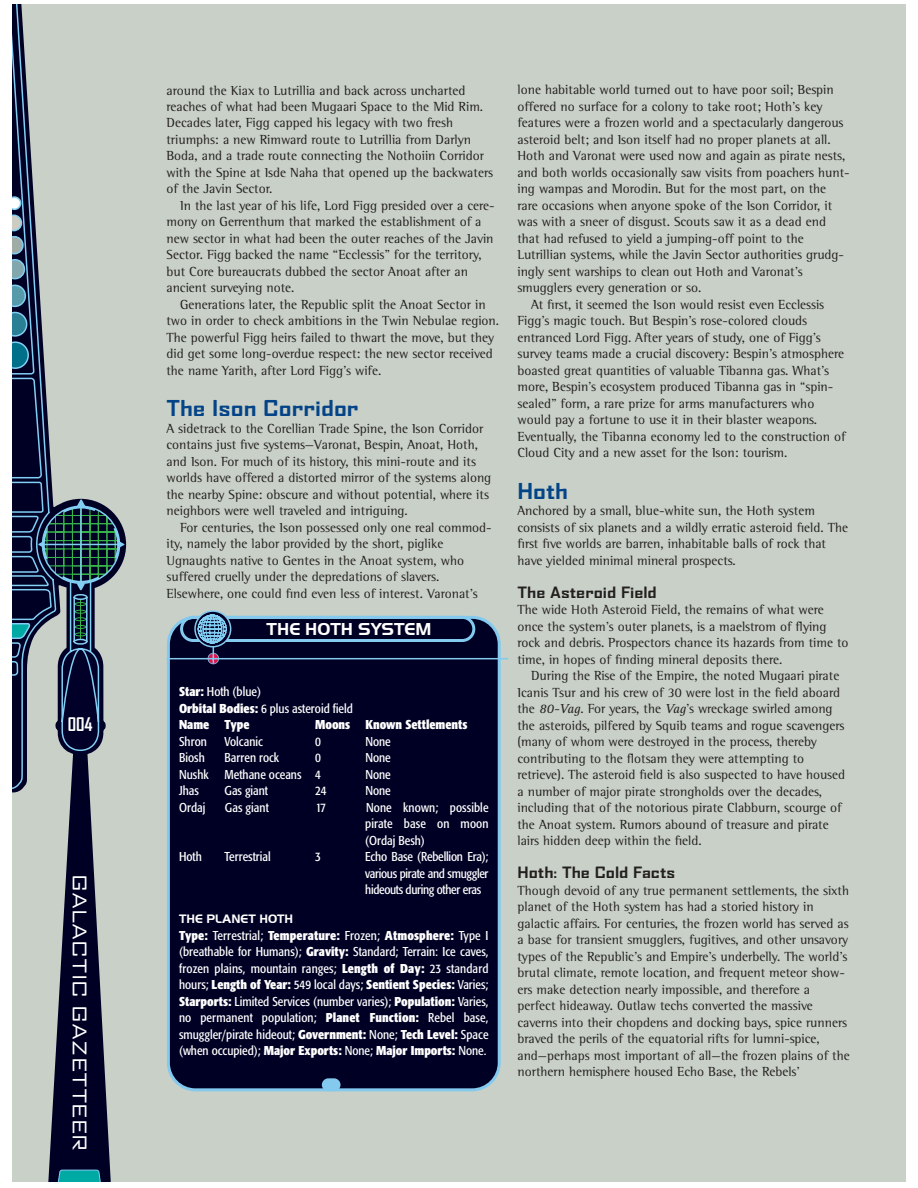
<style>
.page{position:relative;width:918px;height:1188px;background:#fff}
.page>*{position:absolute;margin:0;border:0;box-sizing:border-box;transform-origin:0 0}
.t1{font:700 expanded 21px "Agency FB";color:#034387}
.t2{font:expanded 18px "Agency FB";color:#fff}
.t3{font:700 18px "Handel Gothic EF";color:#fff}
.t4{font:700 18px "Agency FB";color:#fff}
.t5{font:700 expanded 15px "Agency FB";color:#231f1f}
.t6{font:13.5px/16.5px "Rotis Semi Serif";color:#231f1f}
.t7{font:condensed 12.75px/16.5px "Formata";color:#fff;text-align:justify}
.t8{font:700 condensed 12.75px "Formata";color:#fff}
.t9{font:700 12.75px "Handel Gothic EF";color:#fff}
.s1{font-weight:700}
.s2{font-family:"Rotis Serif";font-style:italic}
</style>
<div class="page">
<div style="left:12px;top:4px;width:894px;height:1178px;background:#c8d0c7"></div>
<svg style="left:12px;top:4px;width:113px;height:1178px"></svg>
<div style="left:167px;top:616px;width:334px;height:475px;background:#000025"></div>
<hr style="left:166px;top:658px;width:342px;height:1px;background:#84caef">
<svg style="left:180px;top:610px;width:295px;height:54px;background:#2d3a5b"></svg>
<div style="left:322px;top:1078px;width:19px;height:13px;background:#84caef;border-radius:6px"></div>
<h2 class="t4" style="left:68px;top:718px;width:26px">004</h2>
<h2 class="t2" style="left:86px;top:874px;width:279px;rotate:90deg">GALACTIC GAZETTEER</h2>
<p class="t6" style="left:166px;top:83px;width:328px">around the Kiax to Lutrillia and back across uncharted reaches of what had been Mugaari Space to the Mid Rim.<br>Decades later, Figg capped his legacy with two fresh triumphs: a new Rimward route to Lutrillia from Darlyn Boda, and a trade route connecting the Nothoiin Corridor with the Spine at Isde Naha that opened up the backwaters of the Javin Sector.</p>
<p class="t6" style="left:166px;top:198px;width:330px;text-indent:14px">In the last year of his life, Lord Figg presided over a cere&shy;mony on Gerrenthum that marked the establishment of a new sector in what had been the outer reaches of the Javin Sector. Figg backed the name “Ecclessis” for the territory, but Core bureaucrats dubbed the sector Anoat after an ancient surveying note.</p>
<p class="t6" style="left:166px;top:297px;width:334px;text-indent:14px">Generations later, the Republic split the Anoat Sector in two in order to check ambitions in the Twin Nebulae region.<br>The powerful Figg heirs failed to thwart the move, but they did get some long-overdue respect: the new sector received the name Yarith, after Lord Figg’s wife.</p>
<h1 class="t1" style="left:166px;top:401px;width:194px">The Ison Corridor</h1>
<p class="t6" style="left:166px;top:421px;width:326px">A sidetrack to the Corellian Trade Spine, the Ison Corridor contains just five systems—Varonat, Bespin, Anoat, Hoth, and Ison. For much of its history, this mini-route and its worlds have offered a distorted mirror of the systems along the nearby Spine: obscure and without potential, where its neighbors were well traveled and intriguing.</p>
<p class="t6" style="left:166px;top:520px;width:327px;text-indent:14px">For centuries, the Ison possessed only one real commod&shy;ity, namely the labor provided by the short, piglike Ugnaughts native to Gentes in the Anoat system, who suffered cruelly under the depredations of slavers.<br>Elsewhere, one could find even less of interest. Varonat’s</p>
<h2 class="t3" style="left:267px;top:622px;width:166px">THE HOTH SYSTEM</h2>
<p class="t7" style="left:179px;top:684px;width:175px;text-align:left"><span class="s1">Star:</span> Hoth (blue)<br><span class="s1">Orbital Bodies:</span> 6 plus asteroid field<br><span class="s1">Name Type</span></p>
<p class="t8" style="left:315px;top:719px;width:154px">Moons Known Settlements</p>
<p class="t7" style="left:179px;top:734px;width:29px">Shron</p>
<p class="t7" style="left:225px;top:734px;width:40px">Volcanic</p>
<p class="t7" style="left:315px;top:734px;width:7px">0</p>
<p class="t7" style="left:365px;top:734px;width:27px">None</p>
<p class="t7" style="left:179px;top:750px;width:27px">Biosh</p>
<p class="t7" style="left:225px;top:750px;width:56px">Barren rock</p>
<p class="t7" style="left:315px;top:750px;width:7px">0</p>
<p class="t7" style="left:365px;top:750px;width:27px">None</p>
<p class="t7" style="left:179px;top:767px;width:143px">Nushk Methane oceans 4</p>
<p class="t7" style="left:365px;top:767px;width:27px">None</p>
<p class="t7" style="left:179px;top:783px;width:21px">Jhas</p>
<p class="t7" style="left:225px;top:783px;width:45px">Gas giant</p>
<p class="t7" style="left:315px;top:783px;width:13px">24</p>
<p class="t7" style="left:365px;top:783px;width:27px">None</p>
<p class="t7" style="left:179px;top:800px;width:28px">Ordaj</p>
<p class="t7" style="left:225px;top:800px;width:46px">Gas giant</p>
<p class="t7" style="left:316px;top:800px;width:12px">17</p>
<p class="t7" style="left:365px;top:800px;width:125px">None known; possible pirate base on moon (Ordaj Besh)</p>
<p class="t7" style="left:179px;top:849px;width:24px">Hoth</p>
<p class="t7" style="left:225px;top:849px;width:48px">Terrestrial</p>
<p class="t7" style="left:315px;top:849px;width:7px">3</p>
<p class="t7" style="left:365px;top:849px;width:125px">Echo Base (Rebellion Era); various pirate and smuggler hideouts during other eras</p>
<p class="t9" style="left:179px;top:914px;width:116px">THE PLANET HOTH</p>
<p class="t7" style="left:179px;top:928px;width:311px"><span class="s1">Type:</span> Terrestrial; <span class="s1">Temperature:</span> Frozen; <span class="s1">Atmosphere:</span> Type I (breathable for Humans); <span class="s1">Gravity:</span> Standard; Terrain: Ice caves, frozen plains, mountain ranges; <span class="s1">Length of Day:</span> 23 standard hours; <span class="s1">Length of Year:</span> 549 local days; <span class="s1">Sentient Species:</span> Varies; <span class="s1">Starports:</span> Limited Services (number varies); <span class="s1">Population:</span> Varies, no permanent population; <span class="s1">Planet Function:</span> Rebel base, smuggler/pirate hideout; <span class="s1">Government:</span> None; <span class="s1">Tech Level:</span> Space (when occupied); <span class="s1">Major Exports:</span> None; <span class="s1">Major Imports:</span> None.</p>
<p class="t6" style="left:518px;top:83px;width:318px">lone habitable world turned out to have poor soil; Bespin</p>
<p class="t6" style="left:518px;top:99px;width:307px">offered no surface for a colony to take root; Hoth’s key</p>
<p class="t6" style="left:518px;top:116px;width:328px">features were a frozen world and a spectacularly dangerous</p>
<p class="t6" style="left:518px;top:132px;width:315px">asteroid belt; and Ison itself had no proper planets at all.</p>
<p class="t6" style="left:518px;top:149px;width:329px">Hoth and Varonat were used now and again as pirate nests,</p>
<p class="t6" style="left:518px;top:165px;width:334px">and both worlds occasionally saw visits from poachers hunt-</p>
<p class="t6" style="left:518px;top:182px;width:310px">ing wampas and Morodin. But for the most part, on the</p>
<p class="t6" style="left:518px;top:198px;width:316px">rare occasions when anyone spoke of the Ison Corridor, it</p>
<p class="t6" style="left:518px;top:215px;width:310px">was with a sneer of disgust. Scouts saw it as a dead end</p>
<p class="t6" style="left:518px;top:231px;width:288px">that had refused to yield a jumping-off point to the</p>
<p class="t6" style="left:518px;top:248px;width:328px">Lutrillian systems, while the Javin Sector authorities grudg-</p>
<p class="t6" style="left:518px;top:264px;width:287px">ingly sent warships to clean out Hoth and Varonat’s</p>
<p class="t6" style="left:518px;top:281px;width:185px">smugglers every generation or so.</p>
<p class="t6" style="left:531px;top:297px;width:295px">At first, it seemed the Ison would resist even Ecclessis</p>
<p class="t6" style="left:518px;top:314px;width:291px">Figg’s magic touch. But Bespin’s rose-colored clouds</p>
<p class="t6" style="left:518px;top:330px;width:305px">entranced Lord Figg. After years of study, one of Figg’s</p>
<p class="t6" style="left:518px;top:347px;width:328px">survey teams made a crucial discovery: Bespin’s atmosphere</p>
<p class="t6" style="left:518px;top:363px;width:313px">boasted great quantities of valuable Tibanna gas. What’s</p>
<p class="t6" style="left:518px;top:380px;width:317px">more, Bespin’s ecosystem produced Tibanna gas in “spin-</p>
<p class="t6" style="left:518px;top:396px;width:298px">sealed” form, a rare prize for arms manufacturers who</p>
<p class="t6" style="left:518px;top:413px;width:301px">would pay a fortune to use it in their blaster weapons.</p>
<p class="t6" style="left:518px;top:429px;width:330px">Eventually, the Tibanna economy led to the construction of</p>
<p class="t6" style="left:518px;top:446px;width:271px">Cloud City and a new asset for the Ison: tourism.</p>
<h1 class="t1" style="left:518px;top:483px;width:52px">Hoth</h1>
<p class="t6" style="left:518px;top:504px;width:332px">Anchored by a small, blue-white sun, the Hoth system consists of six planets and a wildly erratic asteroid field. The first five worlds are barren, inhabitable balls of rock that have yielded minimal mineral prospects.</p>
<p class="t5" style="left:518px;top:587px;width:141px">The Asteroid Field</p>
<p class="t6" style="left:518px;top:603px;width:333px">The wide Hoth Asteroid Field, the remains of what were once the system’s outer planets, is a maelstrom of flying rock and debris. Prospectors chance its hazards from time to time, in hopes of finding mineral deposits there.</p>
<p class="t6" style="left:518px;top:669px;width:329px;text-indent:14px">During the Rise of the Empire, the noted Mugaari pirate Icanis Tsur and his crew of 30 were lost in the field aboard the <span class="s2">80-Vag</span>. For years, the <span class="s2">Vag</span>’s wreckage swirled among the asteroids, pilfered by Squib teams and rogue scavengers (many of whom were destroyed in the process, thereby contributing to the flotsam they were attempting to retrieve). The asteroid field is also suspected to have housed a number of major pirate strongholds over the decades, including that of the notorious pirate Clabburn, scourge of the Anoat system. Rumors abound of treasure and pirate lairs hidden deep within the field.</p>
<p class="t5" style="left:518px;top:867px;width:159px">Hoth: The Cold Facts</p>
<p class="t6" style="left:518px;top:883px;width:334px">Though devoid of any true permanent settlements, the sixth planet of the Hoth system has had a storied history in galactic affairs. For centuries, the frozen world has served as a base for transient smugglers, fugitives, and other unsavory types of the Republic’s and Empire’s underbelly. The world’s brutal climate, remote location, and frequent meteor show&shy;ers make detection nearly impossible, and therefore a perfect hideaway. Outlaw techs converted the massive caverns into their chopdens and docking bays, spice runners braved the perils of the equatorial rifts for lumni-spice, and—perhaps most important of all—the frozen plains of the northern hemisphere housed Echo Base, the Rebels’</p>
</div>
